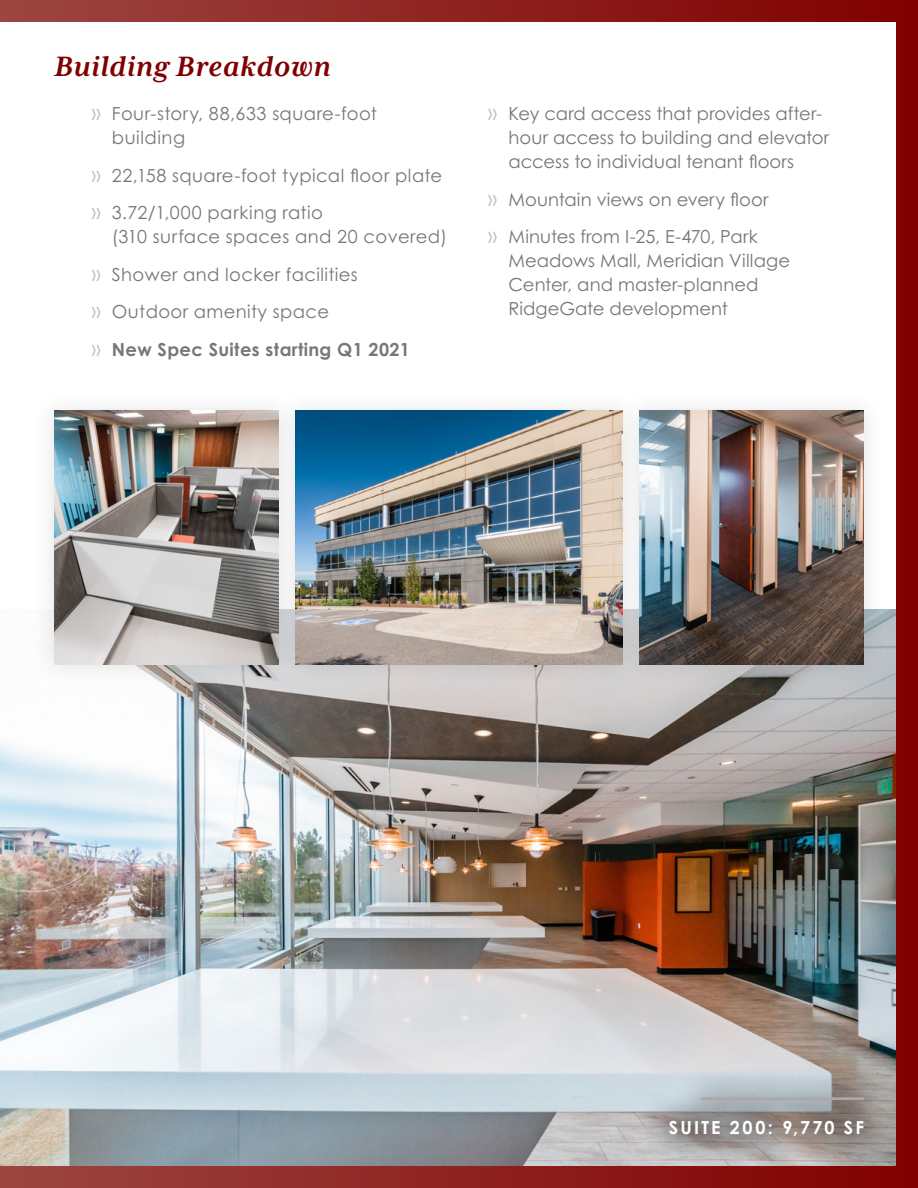
<style>
.page{position:relative;width:918px;height:1188px;background:#fff}
.page>*{position:absolute;margin:0;border:0;box-sizing:border-box;transform-origin:0 0}
.t1{font:italic 700 32.25px "Mrs Eaves XL Serif OT";letter-spacing:.02em;color:#800000}
.t2{font:18px/37.5px "Century Gothic Pro";letter-spacing:.01em;color:#777}
.t3{font:18px/24px "Century Gothic Pro";letter-spacing:.03em;color:#777}
.t4{font:700 18px "Century Gothic Pro";letter-spacing:.12em;color:#fff}
.s1{font-size:21px;color:#c2bebe}
.s2{font-weight:700}
</style>
<div class="page">
<div style="left:0;top:0;width:918px;height:1188px;background:linear-gradient(to right,#a14f4b,#850a0a)"></div>
<div style="left:0;top:23px;width:895px;height:1142px;background:#fff"></div>
<img style="left:0;top:609px;width:895px;height:556px">
<div style="left:273px;top:388px;width:372px;height:298px;background:#000;opacity:.12"></div>
<img style="left:301px;top:410px;width:316px;height:254px">
<div style="left:31px;top:388px;width:270px;height:298px;background:#000;opacity:.12"></div>
<img style="left:54px;top:410px;width:225px;height:254px">
<div style="left:617px;top:388px;width:269px;height:298px;background:#000;opacity:.12"></div>
<img style="left:639px;top:410px;width:225px;height:254px">
<div style="left:641px;top:1068px;width:251px;height:96px;background:#000;opacity:.66"></div>
<hr style="left:701px;top:1097px;width:163px;height:3px;background:#ada8a8">
<h1 class="t1" style="left:54px;top:50px;width:279px">Building Breakdown</h1>
<p class="t3" style="left:112px;top:102px;width:266px;text-indent:-20px"><span class="s1">»</span> Four-story, 88,633 square-foot building</p>
<p class="t2" style="left:92px;top:156px;width:352px"><span class="s1">»</span> 22,158 square-foot typical floor plate <span class="s1">»</span> 3.72/1,000 parking ratio</p>
<p class="t2" style="left:92px;top:218px;width:357px;text-indent:20px">(310 surface spaces and 20 covered) <span class="s1">»</span> Shower and locker facilities<br><span class="s1">»</span> Outdoor amenity space<br><span class="s1">»</span> <span class="s2">New Spec Suites starting Q1 2021</span></p>
<p class="t2" style="left:509px;top:102px;width:322px;line-height:24px;text-indent:-20px"><span class="s1">»</span> Key card access that provides after&shy;hour access to building and elevator access to individual tenant floors</p>
<p class="t2" style="left:488px;top:180px;width:282px"><span class="s1">»</span> Mountain views on every floor <span class="s1">»</span> Minutes from I-25, E-470, Park</p>
<p class="t2" style="left:509px;top:249px;width:283px;line-height:24px">Meadows Mall, Meridian Village<br>Center, and master-planned<br>RidgeGate development</p>
<p class="t4" style="left:669px;top:1116px;width:197px">SUITE 200: 9,770 SF</p>
</div>
